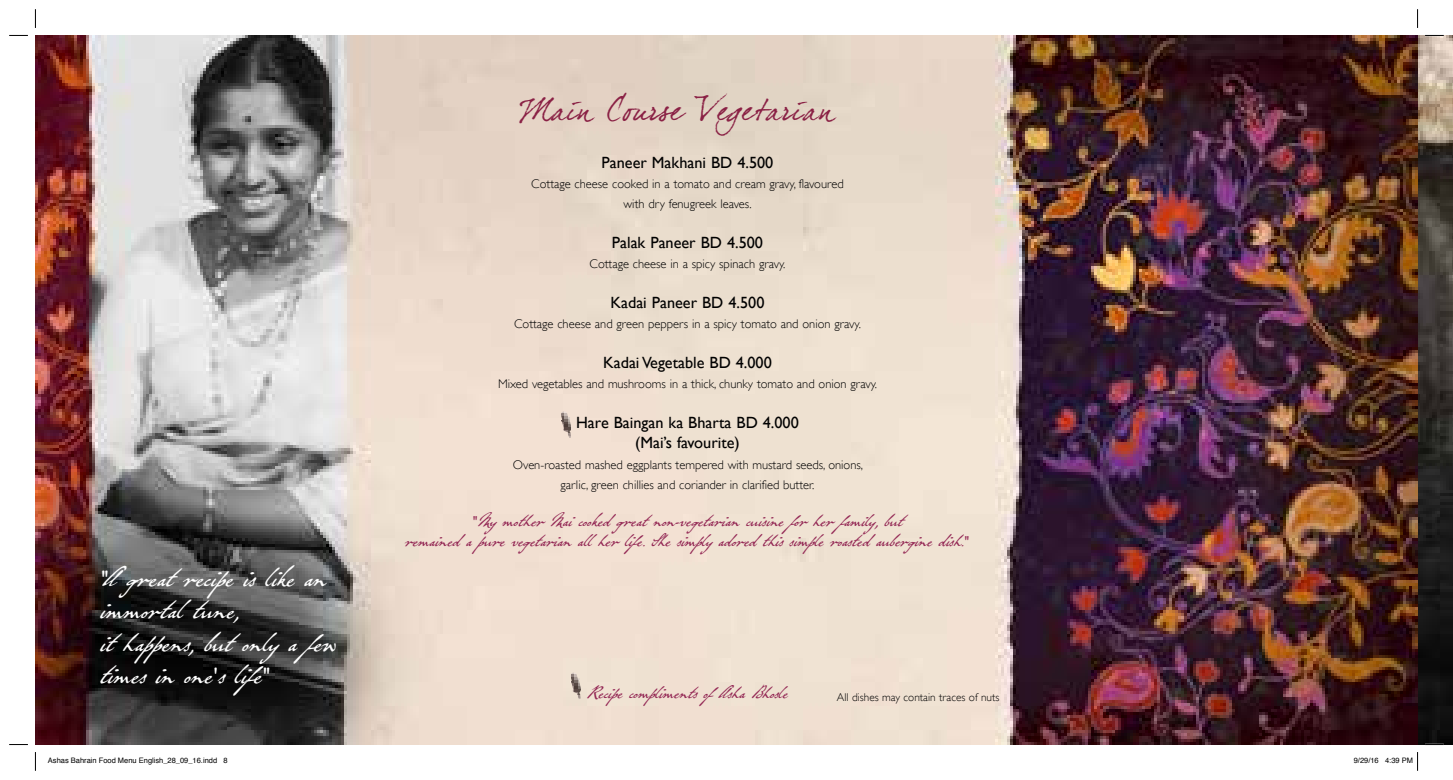
<style>
.page{position:relative;width:1453px;height:780px;background:#fff}
.page>*{position:absolute;margin:0;border:0;box-sizing:border-box;transform-origin:0 0}
.t1{font:35px/32.5px "P22 Grosvenor";color:#fff}
.t2{font:30px "Dear Joefour";letter-spacing:.015em;color:#8a2145}
.t3{font:22.5px/20px "P22 Grosvenor";color:#932754;text-align:center}
.t4{font:16.25px/20px "Gill Sans";color:#000;text-align:center}
.t5{font:300 12.5px/20px "Gill Sans";color:#000;text-align:center}
.t6{font:300 11.25px "Gill Sans";color:#000}
.t7{font:7.5px "Helvetica";color:#000}
</style>
<div class="page">
<img style="left:35px;top:35px;width:1418px;height:709px">
<img style="left:570px;top:672px;width:11px;height:27px">
<img style="left:560px;top:411px;width:11px;height:27px">
<svg style="left:9px;top:35px;width:19px;height:1px"></svg>
<svg style="left:1425px;top:35px;width:19px;height:1px"></svg>
<svg style="left:9px;top:744px;width:19px;height:1px"></svg>
<svg style="left:1425px;top:743px;width:19px;height:2px"></svg>
<svg style="left:35px;top:9px;width:1px;height:19px"></svg>
<svg style="left:35px;top:752px;width:1px;height:18px"></svg>
<svg style="left:1417px;top:9px;width:1px;height:19px"></svg>
<svg style="left:1417px;top:752px;width:1px;height:18px"></svg>
<h2 class="t2" style="left:520px;top:92px;width:315px">Main Course Vegetarian</h2>
<h1 class="t1" style="left:100px;top:565px;width:238px">"A great recipe is like an immortal tune,<br>it happens, but only a few times in one's life"</h1>
<h3 class="t4" style="left:602px;top:153px;width:173px">Paneer Makhani BD 4.500</h3>
<p class="t5" style="left:531px;top:174px;width:314px">Cottage cheese cooked in a tomato and cream gravy, flavoured with dry fenugreek leaves.</p>
<h3 class="t4" style="left:612px;top:233px;width:153px">Palak Paneer BD 4.500</h3>
<p class="t5" style="left:589px;top:254px;width:197px">Cottage cheese in a spicy spinach gravy.</p>
<h3 class="t4" style="left:610px;top:293px;width:156px">Kadai Paneer BD 4.500</h3>
<p class="t5" style="left:514px;top:314px;width:348px">Cottage cheese and green peppers in a spicy tomato and onion gravy.</p>
<h3 class="t4" style="left:603px;top:353px;width:170px">Kadai Vegetable BD 4.000</h3>
<p class="t5" style="left:498px;top:374px;width:380px">Mixed vegetables and mushrooms in a thick, chunky tomato and onion gravy.</p>
<h3 class="t4" style="left:576px;top:413px;width:224px">Hare Baingan ka Bharta BD 4.000 (Mai’s favourite)</h3>
<p class="t5" style="left:513px;top:454px;width:352px">Oven-roasted mashed eggplants tempered with mustard seeds, onions, garlic, green chillies and coriander in clarified butter.</p>
<h3 class="t3" style="left:405px;top:513px;width:566px">"My mother Mai cooked great non-vegetarian cuisine for her family, but<br>remained a pure vegetarian all her life. She simply adored this simple roasted aubergine dish."</h3>
<h3 class="t3" style="left:587px;top:685px;width:202px">Recipe compliments ofAsha Bhosle</h3>
<p class="t6" style="left:837px;top:690px;width:164px">All dishes may contain traces of nuts</p>
<p class="t7" style="left:48px;top:755px;width:181px">Ashas Bahrain Food Menu English_28_09_16.indd 8</p>
<p class="t7" style="left:1354px;top:755px;width:61px">9/29/16 4:39 PM</p>
</div>
